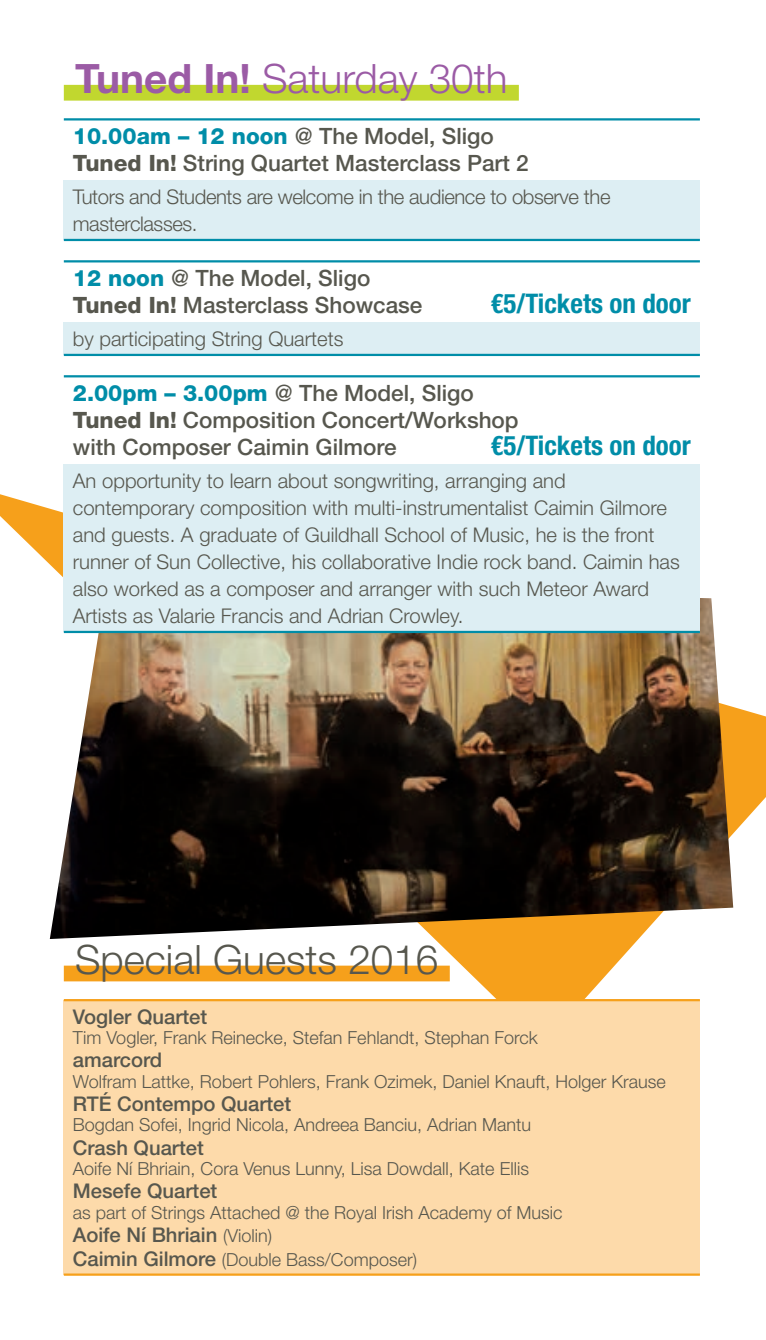
<style>
.page{position:relative;width:766px;height:1340px;background:#fff}
.page>*{position:absolute;margin:0;border:0;box-sizing:border-box;transform-origin:0 0}
.t1{font:300 40.5px "Helvetica Neue LT Std";color:#9b5ba5}
.t2{font:300 40.5px "Helvetica Neue LT Std";color:#57574e}
.t3{font:700 condensed 27px "Helvetica Neue LT Std";color:#008da8}
.t4{font:500 22.5px/27px "Helvetica Neue LT Std";color:#57574e}
.t5{font:300 20.25px/27px "Helvetica Neue LT Std";color:#57574e}
.t6{font:500 20.25px "Helvetica Neue LT Std";color:#57574e}
.t7{font:300 20.25px/27px "Helvetica Neue LT Std";letter-spacing:-.02em;color:#57574e}
.t8{font:300 18px "Helvetica Neue LT Std";color:#57574e}
.s1{font-weight:700}
.s2{font-weight:800;color:#008da8}
.s3{font-weight:800}
.s4{font-weight:300;font-size:18px}
.s5{font-weight:500;font-size:20.25px}
</style>
<div class="page">
<svg style="left:0;top:494px;width:765px;height:550px"></svg>
<img style="left:50px;top:583px;width:683px;height:356px">
<div style="left:64px;top:85px;width:454px;height:16px;background:#c1d72f"></div>
<div style="left:64px;top:965px;width:385px;height:16px;background:#f6a01b"></div>
<div style="left:64px;top:180px;width:635px;height:60px;background:#ddeef3"></div>
<hr style="left:64px;top:118px;width:635px;height:2px;background:#008da8">
<hr style="left:64px;top:239px;width:635px;height:2px;background:#008da8">
<div style="left:64px;top:322px;width:635px;height:33px;background:#ddeef3"></div>
<hr style="left:64px;top:260px;width:635px;height:2px;background:#008da8">
<hr style="left:64px;top:354px;width:635px;height:2px;background:#008da8">
<div style="left:64px;top:464px;width:635px;height:168px;background:#ddeef3"></div>
<hr style="left:64px;top:375px;width:635px;height:2px;background:#008da8">
<hr style="left:64px;top:631px;width:635px;height:2px;background:#008da8">
<div style="left:64px;top:1000px;width:635px;height:274px;background:#fddaaa"></div>
<hr style="left:64px;top:999px;width:635px;height:2px;background:#f6a01b">
<hr style="left:64px;top:1273px;width:635px;height:2px;background:#f6a01b">
<h1 class="t1" style="left:75px;top:54px;width:434px"><span class="s1">Tuned In!</span> Saturday 30th</h1>
<p class="t4" style="left:73px;top:123px;width:457px"><span class="s2">10.00am – 12 noon</span> @ The Model, Sligo<br><span class="s3">Tuned In!</span> String Quartet Masterclass Part 2</p>
<p class="t7" style="left:73px;top:183px;width:539px">Tutors and Students are welcome in the audience to observe the masterclasses.</p>
<p class="t4" style="left:73px;top:265px;width:351px"><span class="s2">12 noon</span> @ The Model, Sligo<br><span class="s3">Tuned In!</span> Masterclass Showcase</p>
<h2 class="t3" style="left:490px;top:287px;width:202px">€5/Tickets on door</h2>
<p class="t5" style="left:73px;top:325px;width:272px">by participating String Quartets</p>
<p class="t4" style="left:73px;top:379px;width:447px"><span class="s2">2.00pm – 3.00pm</span> @ The Model, Sligo<br><span class="s3">Tuned In!</span> Composition Concert/Workshop with Composer Caimin Gilmore</p>
<h2 class="t3" style="left:490px;top:429px;width:202px">€5/Tickets on door</h2>
<p class="t5" style="left:73px;top:467px;width:608px">An opportunity to learn about songwriting, arranging and contemporary composition with multi-instrumentalist Caimin Gilmore and guests. A graduate of Guildhall School of Music, he is the front runner of Sun Collective, his collaborative Indie rock band. Caimin has also worked as a composer and arranger with such Meteor Award Artists as Valarie Francis and Adrian Crowley.</p>
<h1 class="t2" style="left:75px;top:934px;width:365px">Special Guests 2016</h1>
<p class="t6" style="left:73px;top:1004px;width:136px">Vogler Quartet</p>
<p class="t8" style="left:73px;top:1026px;width:466px">Tim Vogler, Frank Reinecke, Stefan Fehlandt, Stephan Forck</p>
<p class="t6" style="left:73px;top:1048px;width:91px">amarcord</p>
<p class="t8" style="left:73px;top:1070px;width:594px">Wolfram Lattke, Robert Pohlers, Frank Ozimek, Daniel Knauft, Holger Krause</p>
<p class="t6" style="left:73px;top:1091px;width:220px">RTÉ Contempo Quartet</p>
<p class="t8" style="left:73px;top:1113px;width:459px">Bogdan Sofei, Ingrid Nicola, Andreea Banciu, Adrian Mantu</p>
<p class="t6" style="left:73px;top:1135px;width:132px">Crash Quartet</p>
<p class="t8" style="left:73px;top:1157px;width:457px">Aoife Ní Bhriain, Cora Venus Lunny, Lisa Dowdall, Kate Ellis</p>
<p class="t6" style="left:73px;top:1179px;width:146px">Mesefe Quartet</p>
<p class="t8" style="left:73px;top:1201px;width:491px">as part of Strings Attached @ the Royal Irish Academy of Music</p>
<p class="t6" style="left:73px;top:1222px;width:201px">Aoife Ní Bhriain <span class="s4">(Violin)</span></p>
<p class="t8" style="left:73px;top:1248px;width:345px"><span class="s5">Caimin Gilmore</span> (Double Bass/Composer)</p>
</div>
